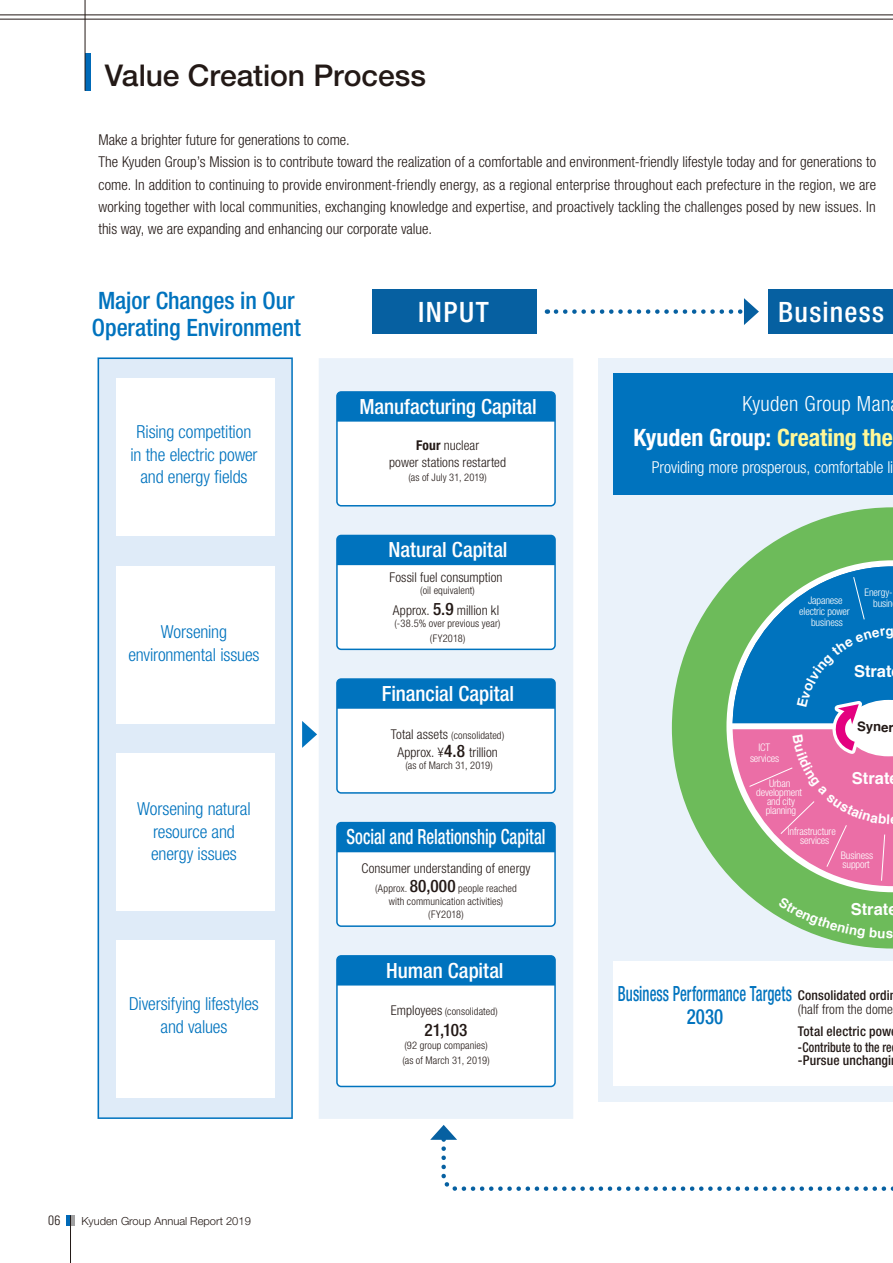
<style>
.page{position:relative;width:893px;height:1263px;background:#fff}
.page>*{position:absolute;margin:0;border:0;box-sizing:border-box;transform-origin:0 0}
.t1{font:500 30px "Helvetica Neue LT Std";letter-spacing:-.005em;color:#231916}
.t2{font:500 condensed 28.05px "Helvetica Neue LT Std";letter-spacing:.045em;color:#fff}
.t3{font:500 condensed 24px/27px "Helvetica Neue LT Std";letter-spacing:-.005em;color:#0073be}
.t4{font:700 condensed 24px "Helvetica Neue LT Std";color:#fff}
.t5{font:500 condensed 21px "Helvetica Neue LT Std";color:#fff}
.t6{font:500 condensed 21px/22.5px "Helvetica Neue LT Std";letter-spacing:.005em;color:#0073be;text-align:center;scale:.7 1}
.t7{font:500 condensed 21px "Helvetica Neue LT Std";color:#fff;scale:.8 1}
.t8{font:300 condensed 21px "Helvetica Neue LT Std";letter-spacing:.015em;color:#fff}
.t9{font:300 condensed 18px/22.5px "Helvetica Neue LT Std";letter-spacing:-.01em;color:#0073be;text-align:center}
.t10{font:500 condensed 17.25px "Helvetica Neue LT Std";color:#231916}
.t11{font:300 condensed 16.5px "Helvetica Neue LT Std";letter-spacing:-.005em;color:#fff}
.t12{font:700 16.5px "Helvetica";color:#fff}
.t13{font:300 condensed 15px/22.5px "Helvetica Neue LT Std";letter-spacing:.005em;color:#231916}
.t14{font:300 condensed 13.5px/16.5px "Helvetica Neue LT Std";letter-spacing:.005em;color:#231916;text-align:center}
.t15{font:500 condensed 13.5px/15.6px "Helvetica Neue LT Std";letter-spacing:.01em;color:#231916}
.t16{font:300 condensed 13.5px "Univers";color:#231916}
.t17{font:700 13.2px "Helvetica";color:#231916}
.t18{font:300 11.1px "Helvetica Neue LT Std";color:#231916}
.t19{font:300 condensed 10.5px/13.4px "Helvetica Neue LT Std";letter-spacing:.015em;color:#231916;text-align:center}
.t20{font:300 condensed 10.5px/8.9px "Helvetica Neue LT Std";letter-spacing:-.01em;color:#fff;text-align:center}
.s1{font-weight:700}
.s2{font-weight:500;font-size:17.25px}
.s3{font-size:13.5px}
.s4{color:#fff899}
</style>
<div class="page">
<div style="left:598px;top:358px;width:295px;height:743px;background:#eaf2fa"></div>
<div style="left:372px;top:289px;width:164px;height:45px;background:#0660a1"></div>
<div style="left:768px;top:289px;width:125px;height:45px;background:#0660a1"></div>
<div style="left:319px;top:358px;width:254px;height:761px;background:#eaf2fa"></div>
<svg style="left:430px;top:1101px;width:463px;height:90px"></svg>
<svg style="left:98px;top:357px;width:195px;height:762px"></svg>
<div style="left:613px;top:373px;width:280px;height:121px;background:#0073be"></div>
<div style="left:337px;top:823px;width:218px;height:103px;background:#fff;border-radius:4px"></div>
<div style="left:336px;top:822px;width:220px;height:105px;border:1px solid #0073be;border-radius:4px"></div>
<div style="left:337px;top:823px;width:218px;height:29px;background:#0073be"></div>
<div style="left:337px;top:392px;width:218px;height:114px;background:#fff;border-radius:4px"></div>
<div style="left:336px;top:391px;width:220px;height:115px;border:1px solid #0073be;border-radius:4px"></div>
<div style="left:337px;top:392px;width:218px;height:30px;background:#0073be"></div>
<div style="left:337px;top:535px;width:218px;height:114px;background:#fff;border-radius:4px"></div>
<div style="left:336px;top:535px;width:220px;height:115px;border:1px solid #0073be;border-radius:4px"></div>
<div style="left:337px;top:535px;width:218px;height:30px;background:#0073be"></div>
<div style="left:337px;top:679px;width:218px;height:114px;background:#fff;border-radius:4px"></div>
<div style="left:336px;top:678px;width:220px;height:116px;border:1px solid #0073be;border-radius:4px"></div>
<div style="left:337px;top:679px;width:218px;height:30px;background:#0073be"></div>
<div style="left:337px;top:956px;width:218px;height:130px;background:#fff;border-radius:4px"></div>
<div style="left:336px;top:955px;width:220px;height:132px;border:1px solid #0073be;border-radius:4px"></div>
<div style="left:337px;top:956px;width:218px;height:29px;background:#0073be"></div>
<svg style="left:556px;top:298px;width:203px;height:27px"></svg>
<svg style="left:302px;top:721px;width:15px;height:27px"></svg>
<div style="left:613px;top:961px;width:280px;height:125px;background:#fff"></div>
<svg style="left:672px;top:507px;width:221px;height:441px"></svg>
<svg style="left:726px;top:560px;width:167px;height:332px;fill:#6dbb5a"></svg>
<div style="left:729px;top:723px;width:164px;height:6px;background:#fff"></div>
<div style="left:85px;top:53px;width:5px;height:38px;background:#0069b7"></div>
<hr style="left:85px;top:0;width:1px;height:91px;background:#231916">
<hr style="left:71px;top:1215px;width:4px;height:10px;background:#a0a0a1">
<div style="left:66px;top:1215px;width:5px;height:10px;background:#0069b7"></div>
<hr style="left:70px;top:1215px;width:1px;height:48px;background:#231916">
<hr style="left:0;top:14px;width:893px;height:1px;background:#231916">
<hr style="left:892px;top:0;width:1px;height:91px;background:#231916">
<hr style="left:0;top:19px;width:893px;height:1px;background:#231916">
<svg style="left:733px;top:566px;width:160px;height:320px"></svg>
<svg style="left:778px;top:897px;width:115px;height:42px"></svg>
<h1 class="t1" style="left:105px;top:57px;width:323px">Value Creation Process</h1>
<p class="t13" style="left:98px;top:128px;width:779px">Make a brighter future for generations to come.<br>The Kyuden Group’s Mission is to contribute toward the realization of a comfortable and environment-friendly lifestyle today and for generations to come. In addition to continuing to provide environment-friendly energy, as a regional enterprise throughout each prefecture in the region, we are working together with local communities, exchanging knowledge and expertise, and proactively tackling the challenges posed by new issues. In this way, we are expanding and enhancing our corporate value.</p>
<h3 class="t3" style="left:92px;top:287px;width:210px">Major Changes in Our<br>Operating Environment</h3>
<p class="t9" style="left:130px;top:421px;width:129px">Rising competition in the electric power and energy fields</p>
<p class="t9" style="left:128px;top:620px;width:133px">Worsening environmental issues</p>
<p class="t9" style="left:137px;top:798px;width:115px">Worsening natural resource and energy issues</p>
<p class="t9" style="left:129px;top:992px;width:131px">Diversifying lifestyles and values</p>
<h2 class="t2" style="left:418px;top:296px;width:72px">INPUT</h2>
<h2 class="t2" style="left:778px;top:295px;width:108px">Business</h2>
<h3 class="t5" style="left:359px;top:394px;width:179px">Manufacturing Capital</h3>
<p class="t14" style="left:389px;top:437px;width:118px"><span class="s1">Four</span> nuclear<br>power stations restarted</p>
<p class="t19" style="left:408px;top:470px;width:80px">(as of July 31, 2019)</p>
<h3 class="t5" style="left:388px;top:537px;width:121px">Natural Capital</h3>
<p class="t14" style="left:389px;top:569px;width:115px">Fossil fuel consumption</p>
<p class="t19" style="left:420px;top:584px;width:56px">(oil equivalent)</p>
<p class="t14" style="left:393px;top:602px;width:108px">Approx. <span class="s2">5.9</span> million kl</p>
<p class="t19" style="left:395px;top:616px;width:107px;line-height:15px">(-38.5% over previous year) (FY2018)</p>
<h3 class="t5" style="left:382px;top:681px;width:134px">Financial Capital</h3>
<p class="t19" style="left:391px;top:728px;width:115px"><span class="s3">Total assets</span> (consolidated)</p>
<p class="t14" style="left:397px;top:743px;width:102px">Approx. ¥<span class="s2">4.8</span> trillion</p>
<p class="t19" style="left:406px;top:758px;width:89px">(as of March 31, 2019)</p>
<h3 class="t7" style="left:346px;top:824px;width:251px">Social and Relationship Capital</h3>
<p class="t14" style="left:361px;top:860px;width:171px">Consumer understanding of energy</p>
<p class="t19" style="left:375px;top:881px;width:143px">(Approx. <span class="s2">80,000</span> people reached with communication activities) (FY2018)</p>
<h3 class="t5" style="left:386px;top:957px;width:119px">Human Capital</h3>
<p class="t19" style="left:391px;top:1004px;width:109px"><span class="s3">Employees</span> (consolidated)</p>
<p class="t10" style="left:425px;top:1019px;width:44px">21,103</p>
<p class="t19" style="left:402px;top:1038px;width:89px;line-height:15px;text-align:left">(92 group companies) (as of March 31, 2019)</p>
<h3 class="t8" style="left:742px;top:392px;width:149px">Kyuden Group Man</h3>
<h3 class="t4" style="left:634px;top:423px;width:261px">Kyuden Group: <span class="s4">Creating the</span></h3>
<p class="t11" style="left:652px;top:458px;width:243px">Providing more prosperous, comfortable li</p>
<p class="t20" style="left:799px;top:595px;width:52px;line-height:10.9px">Japanese electric power business</p>
<p class="t20" style="left:864px;top:586px;width:30px;line-height:10.9px;text-align:right">Energy&shy;busin</p>
<p class="t12" style="left:854px;top:658px;width:39px">Strat</p>
<p class="t20" style="left:750px;top:742px;width:31px;line-height:10.9px">ICT services</p>
<p class="t20" style="left:756px;top:779px;width:48px">Urban development and city planning</p>
<p class="t20" style="left:788px;top:827px;width:49px">Infrastructure services</p>
<p class="t17" style="left:857px;top:716px;width:38px;rotate:1deg">Syner</p>
<p class="t12" style="left:852px;top:765px;width:39px">Strat</p>
<p class="t20" style="left:841px;top:850px;width:34px;text-align:left">Business support</p>
<p class="t12" style="left:851px;top:895px;width:48px">Strate</p>
<h3 class="t6" style="left:618px;top:982px;width:250px">Business Performance Targets<br>2030</h3>
<p class="t15" style="left:798px;top:987px;width:93px">Consolidated ordi</p>
<p class="t14" style="left:798px;top:1001px;width:96px">(half from the dome</p>
<p class="t15" style="left:798px;top:1024px;width:95px">Total electric pow -Contribute to the re</p>
<p class="t15" style="left:798px;top:1052px;width:95px">-Pursue unchangi</p>
<p class="t16" style="left:48px;top:1212px;width:14px">06</p>
<p class="t18" style="left:81px;top:1214px;width:171px">Kyuden Group Annual Report 2019</p>
</div>
